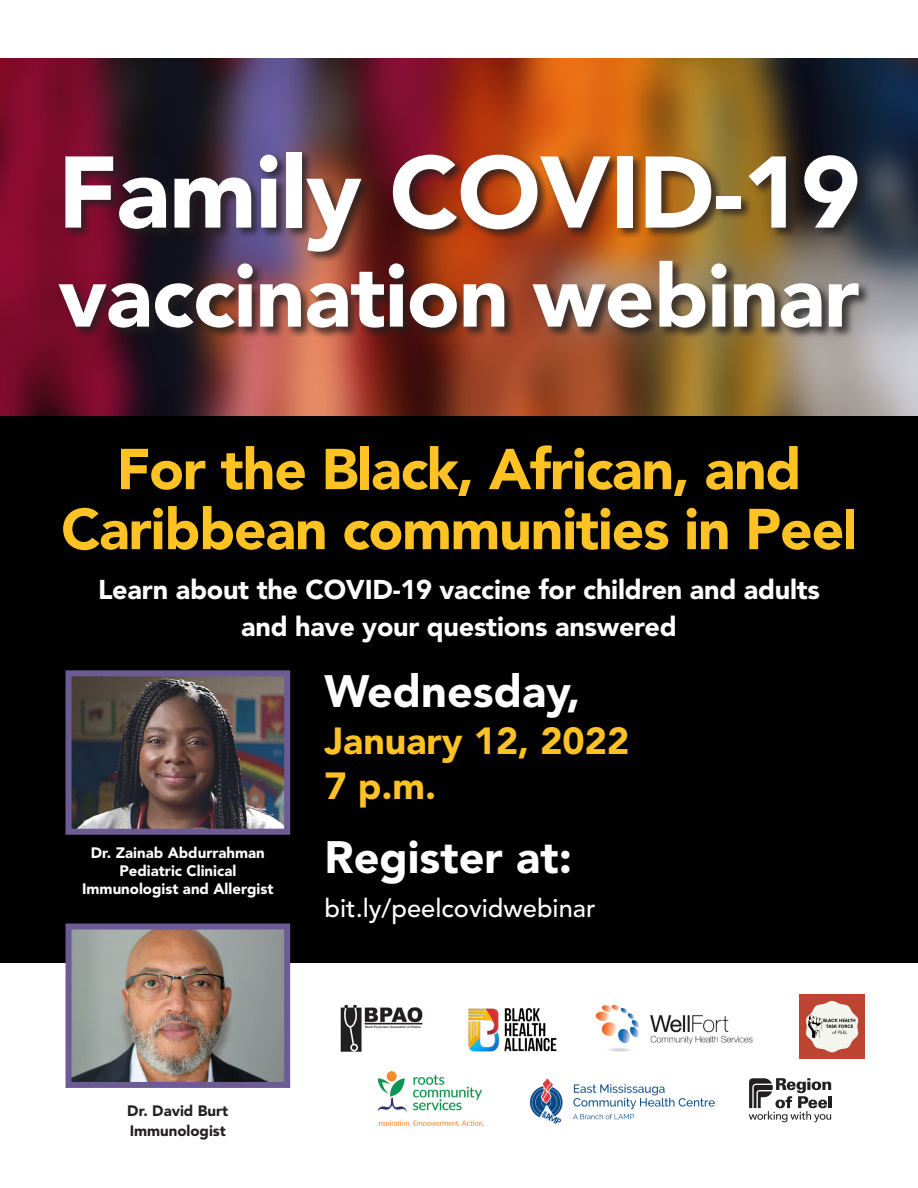
<style>
.page{position:relative;width:918px;height:1188px;background:#fff}
.page>*{position:absolute;margin:0;border:0;box-sizing:border-box;transform-origin:0 0}
.t1{font:900 100.5px "Avenir LT Std";letter-spacing:-.01em;color:#fff}
.t2{font:900 87px "Avenir LT Std";letter-spacing:-.01em;color:#fff}
.t3{font:900 57px/60px "Avenir LT Std";letter-spacing:-.02em;color:#fec224;text-align:center}
.t4{font:900 45px "Avenir LT Std";color:#fff}
.t5{font:900 37.5px "Avenir LT Std";color:#fec224}
.t6{font:900 27px/37.5px "Avenir LT Std";letter-spacing:-.01em;color:#fff;text-align:center}
.t7{font:500 25.5px "Avenir LT Std";color:#fff}
.t8{font:900 15px/18px "Avenir LT Std";color:#fff;text-align:center}
.t9{font:900 15px/19.5px "Avenir LT Std";color:#231f20}
.s1{font-size:52.5px}
</style>
<div class="page">
<img style="left:468px;top:1007px;width:89px;height:45px">
<img style="left:340px;top:1005px;width:82px;height:47px">
<img style="left:378px;top:1071px;width:105px;height:55px">
<img style="left:799px;top:994px;width:65px;height:65px">
<svg style="left:749px;top:1078px;width:82px;height:44px"></svg>
<img style="left:0;top:58px;width:918px;height:358px">
<img style="left:531px;top:1078px;width:183px;height:46px">
<img style="left:596px;top:1004px;width:157px;height:48px">
<div style="left:57px;top:149px;width:814px;height:190px;background:#231f20;opacity:.75"></div>
<div style="left:0;top:416px;width:918px;height:547px;background:#010101"></div>
<img style="left:65px;top:670px;width:226px;height:165px">
<img style="left:65px;top:923px;width:226px;height:165px">
<p class="t1" style="left:58px;top:132px;width:804px">Family COVID-19</p>
<p class="t2" style="left:58px;top:244px;width:803px">vaccination webinar</p>
<p class="t3" style="left:61px;top:439px;width:797px">For the Black, African, and<br>Caribbean communities in Pee<span class="s1">l</span></p>
<p class="t6" style="left:98px;top:570px;width:724px">Learn about the COVID-19 vaccine for children and adults and have your questions answered</p>
<p class="t4" style="left:325px;top:664px;width:257px">Wednesday,</p>
<p class="t5" style="left:325px;top:719px;width:306px">January 12, 2022</p>
<p class="t5" style="left:325px;top:764px;width:113px">7 p.m.</p>
<p class="t8" style="left:82px;top:844px;width:193px">Dr. Zainab Abdurrahman<br>Pediatric Clinical<br>Immunologist and Allergist</p>
<p class="t4" style="left:325px;top:830px;width:249px">Register at:</p>
<p class="t7" style="left:325px;top:894px;width:273px">bit.ly/peelcovidwebinar</p>
<p class="t9" style="left:127px;top:1101px;width:103px">Dr. David Burt<br>Immunologist</p>
</div>
